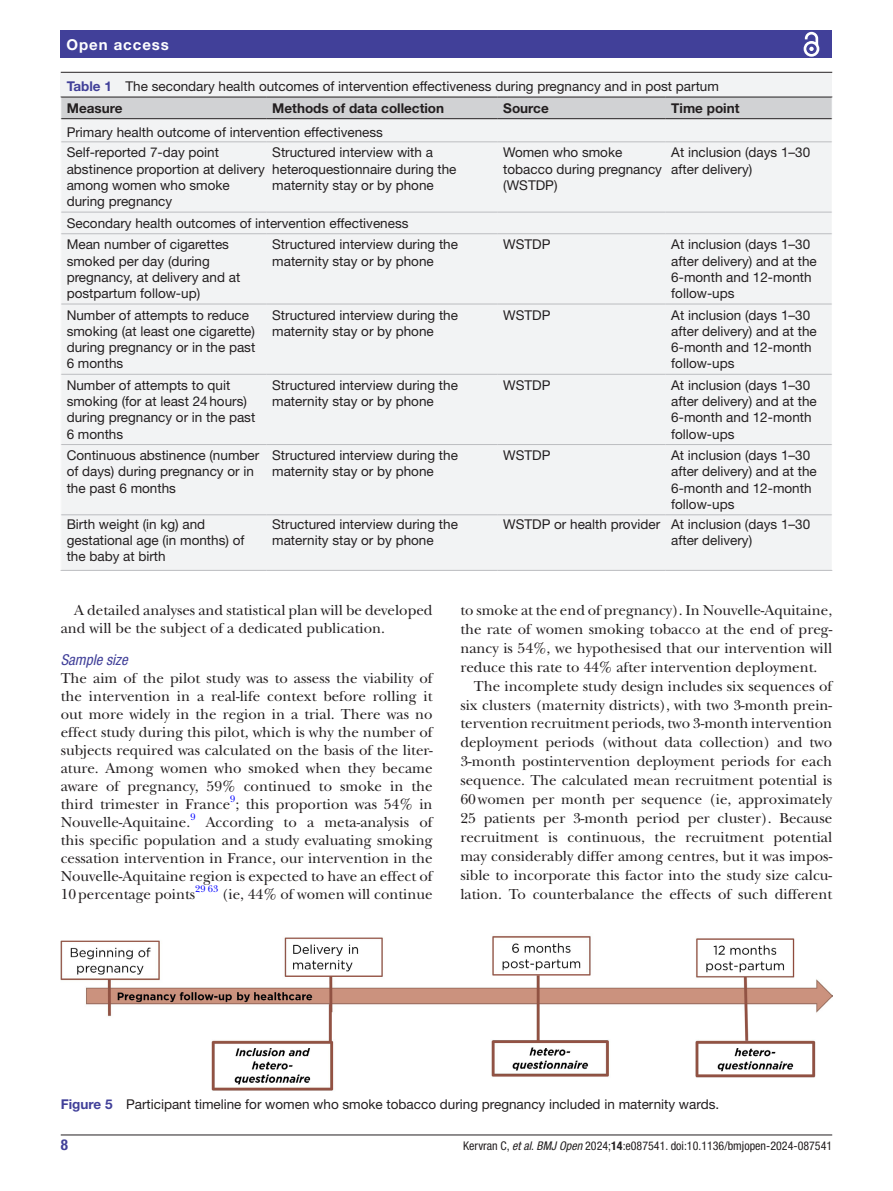
<style>
.page{position:relative;width:893px;height:1191px;background:#fff}
.page>*{position:absolute;margin:0;border:0;box-sizing:border-box;transform-origin:0 0}
.t1{font:15px/18px "New Baskerville";color:#231f20;text-align:justify}
.t2{font:700 15px "Helvetica Neue LT Std";letter-spacing:.065em;color:#fff}
.t3{font:italic condensed 15px "Helvetica Neue LT Std";color:#414099}
.t4{font:700 condensed 15px "Helvetica Neue LT Std";color:#414099}
.t5{font:13.5px/16.2px "Helvetica Neue LT Std";color:#231f20}
.t6{font:700 13.5px "Helvetica Neue LT Std";color:#231f20}
.t7{font:condensed 12px "Helvetica Neue LT Std";color:#231f20}
.t8{font:9.9px "New Baskerville";color:#00f}
.s1{font-weight:700;color:#414099}
.s2{font-weight:700}
.s3{font-style:italic}
</style>
<div class="page">
<hr style="left:61px;top:1134px;width:771px;height:1px;background:#231f20">
<div style="left:61px;top:31px;width:771px;height:27px;background:#414099"></div>
<svg style="left:803px;top:31px;width:17px;height:26px"></svg>
<div style="left:61px;top:73px;width:771px;height:497px;background:#f2f3f4"></div>
<hr style="left:61px;top:72px;width:771px;height:1px;background:#231f20">
<hr style="left:61px;top:142px;width:205px;height:1px;background:#bcbdc0">
<hr style="left:266px;top:142px;width:231px;height:1px;background:#bcbdc0">
<hr style="left:266px;top:212px;width:231px;height:1px;background:#bcbdc0">
<hr style="left:497px;top:142px;width:168px;height:1px;background:#bcbdc0">
<hr style="left:497px;top:212px;width:168px;height:1px;background:#bcbdc0">
<hr style="left:665px;top:142px;width:167px;height:1px;background:#bcbdc0">
<hr style="left:665px;top:212px;width:167px;height:1px;background:#bcbdc0">
<hr style="left:61px;top:212px;width:205px;height:1px;background:#bcbdc0">
<hr style="left:61px;top:233px;width:205px;height:1px;background:#bcbdc0">
<hr style="left:266px;top:233px;width:231px;height:1px;background:#bcbdc0">
<hr style="left:497px;top:233px;width:168px;height:1px;background:#bcbdc0">
<hr style="left:665px;top:233px;width:167px;height:1px;background:#bcbdc0">
<hr style="left:61px;top:304px;width:205px;height:1px;background:#bcbdc0">
<hr style="left:266px;top:304px;width:231px;height:1px;background:#bcbdc0">
<hr style="left:497px;top:304px;width:168px;height:1px;background:#bcbdc0">
<hr style="left:665px;top:304px;width:167px;height:1px;background:#bcbdc0">
<hr style="left:61px;top:374px;width:205px;height:1px;background:#bcbdc0">
<hr style="left:266px;top:374px;width:231px;height:1px;background:#bcbdc0">
<hr style="left:497px;top:374px;width:168px;height:1px;background:#bcbdc0">
<hr style="left:665px;top:374px;width:167px;height:1px;background:#bcbdc0">
<hr style="left:61px;top:444px;width:205px;height:1px;background:#bcbdc0">
<hr style="left:266px;top:444px;width:231px;height:1px;background:#bcbdc0">
<hr style="left:497px;top:444px;width:168px;height:1px;background:#bcbdc0">
<hr style="left:665px;top:444px;width:167px;height:1px;background:#bcbdc0">
<hr style="left:61px;top:514px;width:205px;height:1px;background:#bcbdc0">
<hr style="left:61px;top:570px;width:205px;height:1px;background:#bcbdc0">
<hr style="left:266px;top:514px;width:231px;height:1px;background:#bcbdc0">
<hr style="left:266px;top:570px;width:231px;height:1px;background:#bcbdc0">
<hr style="left:497px;top:514px;width:168px;height:1px;background:#bcbdc0">
<hr style="left:497px;top:570px;width:168px;height:1px;background:#bcbdc0">
<hr style="left:665px;top:514px;width:167px;height:1px;background:#bcbdc0">
<hr style="left:665px;top:570px;width:167px;height:1px;background:#bcbdc0">
<svg style="left:60px;top:97px;width:773px;height:45px"></svg>
<img style="left:61px;top:936px;width:771px;height:155px">
<p class="t2" style="left:66px;top:35px;width:104px">Open access</p>
<p class="t5" style="left:67px;top:75px;width:654px;line-height:22px"><span class="s1">Table 1</span> The secondary health outcomes of intervention effectiveness during pregnancy and in post partum<br><span class="s2">Measure</span></p>
<p class="t6" style="left:272px;top:99px;width:173px">Methods of data collection</p>
<p class="t6" style="left:503px;top:99px;width:47px">Source</p>
<p class="t6" style="left:671px;top:99px;width:70px">Time point</p>
<p class="t5" style="left:67px;top:122px;width:318px;line-height:20.1px">Primary health outcome of intervention effectiveness<br>Self-reported 7-day point</p>
<p class="t5" style="left:67px;top:161px;width:200px">abstinence proportion at delivery among women who smoke during pregnancy</p>
<p class="t5" style="left:272px;top:144px;width:186px">Structured interview with a heteroquestionnaire during the maternity stay or by phone</p>
<p class="t5" style="left:503px;top:144px;width:160px">Women who smoke tobacco during pregnancy (WSTDP)</p>
<p class="t5" style="left:671px;top:144px;width:141px">At inclusion (days 1–30 after delivery)</p>
<p class="t5" style="left:67px;top:212px;width:343px;line-height:21.6px">Secondary health outcomes of intervention effectiveness<br>Mean number of cigarettes</p>
<p class="t5" style="left:67px;top:252px;width:175px">smoked per day (during pregnancy, at delivery and at postpartum follow-up)</p>
<p class="t5" style="left:272px;top:236px;width:187px">Structured interview during the maternity stay or by phone</p>
<p class="t5" style="left:503px;top:236px;width:49px">WSTDP</p>
<p class="t5" style="left:671px;top:236px;width:147px">At inclusion (days 1–30 after delivery) and at the<br>6-month and 12-month follow-ups</p>
<p class="t5" style="left:67px;top:306px;width:190px">Number of attempts to reduce smoking (at least one cigarette) during pregnancy or in the past<br>6 months</p>
<p class="t5" style="left:272px;top:306px;width:187px">Structured interview during the maternity stay or by phone</p>
<p class="t5" style="left:503px;top:306px;width:49px">WSTDP</p>
<p class="t5" style="left:671px;top:306px;width:147px">At inclusion (days 1–30 after delivery) and at the<br>6-month and 12-month follow-ups</p>
<p class="t5" style="left:67px;top:377px;width:190px">Number of attempts to quit smoking (for at least 24hours) during pregnancy or in the past<br>6 months</p>
<p class="t5" style="left:272px;top:377px;width:187px">Structured interview during the maternity stay or by phone</p>
<p class="t5" style="left:503px;top:377px;width:49px">WSTDP</p>
<p class="t5" style="left:671px;top:377px;width:147px">At inclusion (days 1–30 after delivery) and at the<br>6-month and 12-month follow-ups</p>
<p class="t5" style="left:67px;top:447px;width:194px">Continuous abstinence (number of days) during pregnancy or in the past 6 months</p>
<p class="t5" style="left:272px;top:447px;width:187px">Structured interview during the maternity stay or by phone</p>
<p class="t5" style="left:503px;top:447px;width:49px">WSTDP</p>
<p class="t5" style="left:671px;top:447px;width:147px">At inclusion (days 1–30 after delivery) and at the<br>6-month and 12-month follow-ups</p>
<p class="t5" style="left:67px;top:516px;width:179px">Birth weight (in kg) and gestational age (in months) of the baby at birth</p>
<p class="t5" style="left:272px;top:516px;width:187px">Structured interview during the maternity stay or by phone</p>
<p class="t5" style="left:671px;top:516px;width:141px;text-indent:-168px">WSTDP or health provider At inclusion (days 1–30 after delivery)</p>
<p class="t1" style="left:61px;top:601px;width:373px;text-indent:14px">A detailed analyses and statistical plan will be developed and will be the subject of a dedicated publication.</p>
<p class="t3" style="left:61px;top:650px;width:68px">Sample size</p>
<p class="t1" style="left:61px;top:669px;width:373px">The aim of the pilot study was to assess the viability of the intervention in a real-life context before rolling it out more widely in the region in a trial. There was no effect study during this pilot, which is why the number of subjects required was calculated on the basis of the liter&shy;ature. Among women who smoked when they became aware of pregnancy, 59% continued to smoke in the third trimester in France<sup>9</sup>; this proportion was 54% in Nouvelle-Aquitaine.</p>
<p class="t8" style="left:190px;top:811px;width:7px">9</p>
<p class="t1" style="left:61px;top:813px;width:373px;text-indent:145px">According to a meta-analysis of this specific population and a study evaluating smoking cessation intervention in France, our intervention in the Nouvelle-Aquitaine region is expected to have an effect of 10percentage points</p>
<p class="t8" style="left:195px;top:883px;width:25px">29 63</p>
<p class="t1" style="left:222px;top:885px;width:212px">(ie, 44% of women will continue</p>
<p class="t1" style="left:460px;top:601px;width:373px">to smoke at the end of pregnancy). In Nouvelle-Aquitaine,</p>
<p class="t1" style="left:460px;top:620px;width:373px">the rate of women smoking tobacco at the end of preg-</p>
<p class="t1" style="left:460px;top:639px;width:373px">nancy is 54%, we hypothesised that our intervention will</p>
<p class="t1" style="left:460px;top:658px;width:359px">reduce this rate to 44% after intervention deployment.</p>
<p class="t1" style="left:474px;top:677px;width:360px">The incomplete study design includes six sequences of</p>
<p class="t1" style="left:460px;top:696px;width:373px">six clusters (maternity districts), with two 3-month prein-</p>
<p class="t1" style="left:460px;top:714px;width:373px">tervention recruitment periods, two 3-month intervention</p>
<p class="t1" style="left:460px;top:733px;width:373px">deployment periods (without data collection) and two</p>
<p class="t1" style="left:460px;top:752px;width:373px">3-month postintervention deployment periods for each</p>
<p class="t1" style="left:460px;top:771px;width:373px">sequence. The calculated mean recruitment potential is</p>
<p class="t1" style="left:460px;top:790px;width:373px">60women per month per sequence (ie, approximately</p>
<p class="t1" style="left:460px;top:809px;width:373px">25 patients per 3-month period per cluster). Because</p>
<p class="t1" style="left:460px;top:828px;width:373px">recruitment is continuous, the recruitment potential</p>
<p class="t1" style="left:460px;top:847px;width:373px">may considerably differ among centres, but it was impos-</p>
<p class="t1" style="left:460px;top:866px;width:373px">sible to incorporate this factor into the study size calcu-</p>
<p class="t1" style="left:460px;top:884px;width:373px">lation. To counterbalance the effects of such different</p>
<p class="t5" style="left:61px;top:1096px;width:660px"><span class="s1">Figure 5</span> Participant timeline for women who smoke tobacco during pregnancy included in maternity wards.</p>
<p class="t4" style="left:61px;top:1135px;width:9px">8</p>
<p class="t7" style="left:463px;top:1138px;width:370px">Kervran C, <span class="s3">et al</span>. <span class="s3">BMJ Open</span> 2024;<span class="s2">14</span>:e087541. doi:10.1136/bmjopen-2024-087541</p>
</div>
